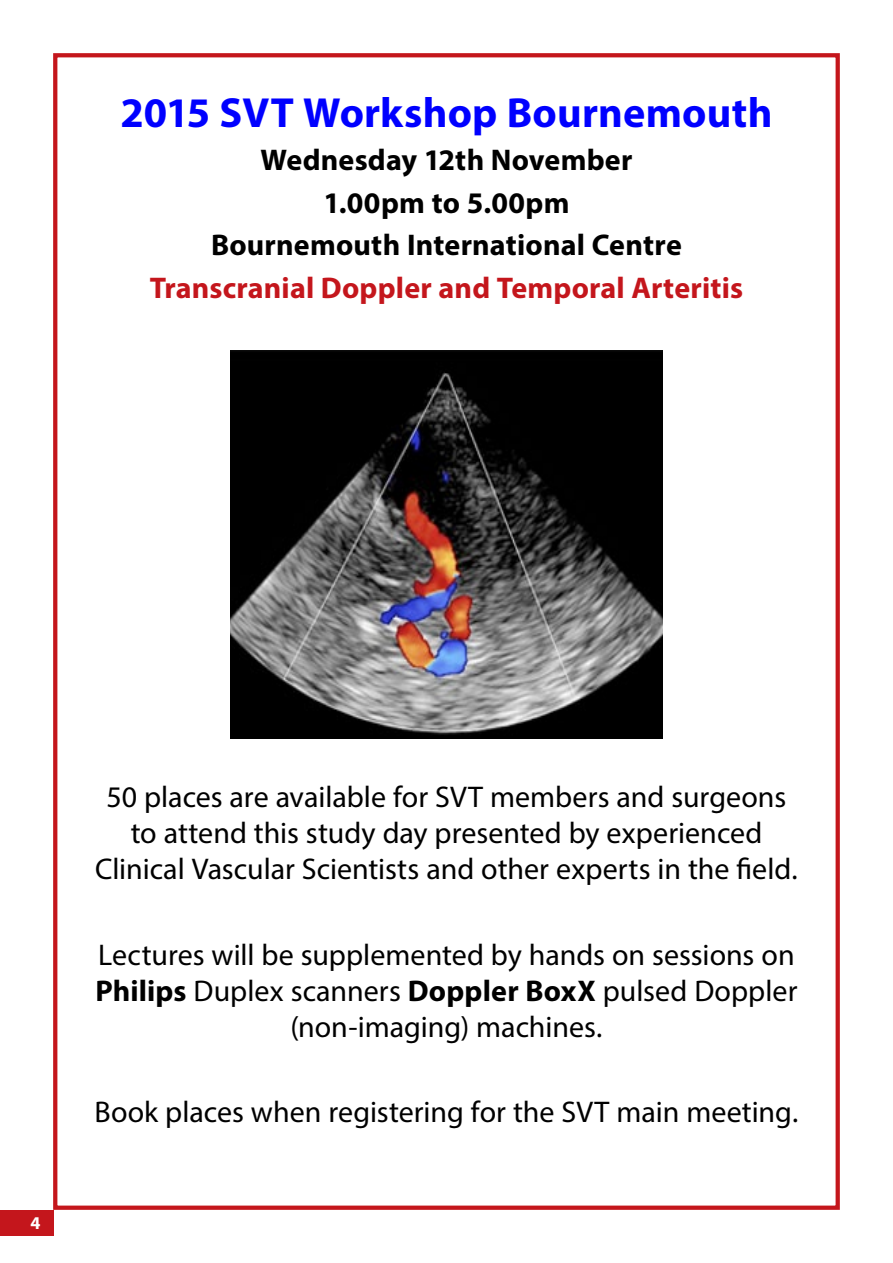
<style>
.page{position:relative;width:893px;height:1263px;background:#fff}
.page>*{position:absolute;margin:0;border:0;box-sizing:border-box;transform-origin:0 0}
.t1{font:700 42.3px "Myriad Pro";letter-spacing:.005em;color:#00f}
.t2{font:30px/36px "Myriad Pro";color:#000;text-align:center}
.t3{font:700 30px/42.6px "Myriad Pro";letter-spacing:.005em;color:#000;text-align:center}
.t4{font:700 30px "Myriad Pro";letter-spacing:.005em;color:#c4161c}
.t5{font:700 18px "Myriad Pro";color:#fff}
.s1{font-weight:700}
</style>
<div class="page">
<div style="left:0;top:1210px;width:53px;height:25px;background:#c4161c"></div>
<div style="left:53px;top:53px;width:787px;height:1157px;border:4px solid #c4161c"></div>
<img style="left:230px;top:351px;width:433px;height:387px">
<h1 class="t1" style="left:121px;top:86px;width:653px">2015 SVT Workshop Bournemouth</h1>
<p class="t3" style="left:211px;top:138px;width:472px">Wednesday 12th November<br>1.00pm to 5.00pm<br>Bournemouth International Centre</p>
<p class="t4" style="left:150px;top:268px;width:595px">Transcranial Doppler and Temporal Arteritis</p>
<p class="t5" style="left:30px;top:1211px;width:11px">4</p>
<p class="t2" style="left:95px;top:779px;width:704px">50 places are available for SVT members and surgeons to attend this study day presented by experienced<br>Clinical Vascular Scientists and other experts in the field.</p>
<p class="t2" style="left:95px;top:936px;width:704px">Lectures will be supplemented by hands on sessions on<br><span class="s1">Philips</span> Duplex scanners <span class="s1">Doppler BoxX</span> pulsed Doppler (non-imaging) machines.</p>
<p class="t2" style="left:95px;top:1093px;width:705px">Book places when registering for the SVT main meeting.</p>
</div>
